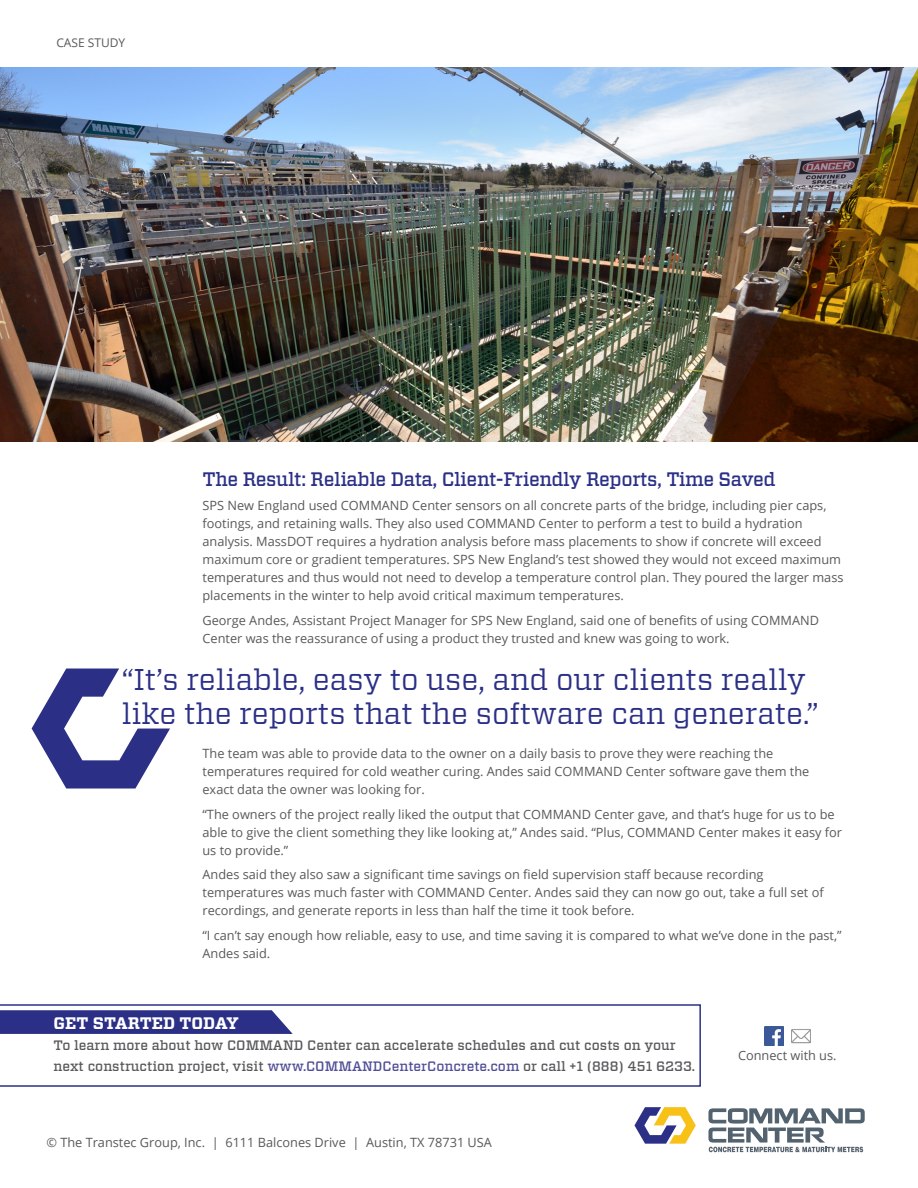
<style>
.page{position:relative;width:918px;height:1188px;background:#fff}
.page>*{position:absolute;margin:0;border:0;box-sizing:border-box;transform-origin:0 0}
.t1{font:30px/34.5px "Vitesse";color:#2b3086}
.t2{font:500 19.5px "Vitesse";letter-spacing:-.02em;color:#2b3086}
.t3{font:700 16.65px "Vitesse";color:#fff}
.t4{font:500 13.65px/21.3px "Vitesse";color:#58595b}
.t5{font:12.75px/18px "Open Sans";color:#58595b}
.t6{font:12px "Open Sans";color:#58595b}
.s1{color:#4f4e96}
</style>
<div class="page">
<svg style="left:0;top:1004px;width:701px;height:83px"></svg>
<svg style="left:32px;top:669px;width:138px;height:120px"></svg>
<svg style="left:634px;top:1107px;width:62px;height:37px"></svg>
<svg style="left:708px;top:1108px;width:157px;height:44px"></svg>
<img style="left:0;top:68px;width:710px;height:374px">
<img style="left:764px;top:1026px;width:19px;height:19px">
<img style="left:791px;top:1029px;width:19px;height:15px">
<img style="left:710px;top:68px;width:208px;height:374px">
<p class="t6" style="left:56px;top:34px;width:70px">CASE STUDY</p>
<p class="t2" style="left:202px;top:466px;width:575px">The Result: Reliable Data, Client-Friendly Reports, Time Saved</p>
<p class="t5" style="left:202px;top:496px;width:643px">SPS New England used COMMAND Center sensors on all concrete parts of the bridge, including pier caps, footings, and retaining walls. They also used COMMAND Center to perform a test to build a hydration analysis. MassDOT requires a hydration analysis before mass placements to show if concrete will exceed maximum core or gradient temperatures. SPS New England’s test showed they would not exceed maximum temperatures and thus would not need to develop a temperature control plan. They poured the larger mass placements in the winter to help avoid critical maximum temperatures.</p>
<p class="t5" style="left:202px;top:611px;width:618px">George Andes, Assistant Project Manager for SPS New England, said one of benefits of using COMMAND<br>Center was the reassurance of using a product they trusted and knew was going to work.</p>
<p class="t1" style="left:122px;top:662px;width:698px">“It’s reliable, easy to use, and our clients really like the reports that the software can generate.”</p>
<p class="t5" style="left:202px;top:744px;width:608px">The team was able to provide data to the owner on a daily basis to prove they were reaching the temperatures required for cold weather curing. Andes said COMMAND Center software gave them the exact data the owner was looking for.</p>
<p class="t5" style="left:202px;top:805px;width:641px">“The owners of the project really liked the output that COMMAND Center gave, and that’s huge for us to be able to give the client something they like looking at,” Andes said. “Plus, COMMAND Center makes it easy for us to provide.”</p>
<p class="t5" style="left:202px;top:865px;width:623px">Andes said they also saw a significant time savings on field supervision staff because recording temperatures was much faster with COMMAND Center. Andes said they can now go out, take a full set of recordings, and generate reports in less than half the time it took before.</p>
<p class="t5" style="left:202px;top:926px;width:641px">“I can’t say enough how reliable, easy to use, and time saving it is compared to what we’ve done in the past,”<br>Andes said.</p>
<p class="t3" style="left:54px;top:1012px;width:187px">GET STARTED TODAY</p>
<p class="t4" style="left:54px;top:1035px;width:643px">To learn more about how COMMAND Center can accelerate schedules and cut costs on your next construction project, visit <span class="s1">www.COMMANDCenterConcrete.com</span> or call +1 (888) 451 6233.</p>
<p class="t5" style="left:46px;top:1133px;width:447px">© The Transtec Group, Inc. | 6111 Balcones Drive | Austin, TX 78731 USA</p>
<p class="t5" style="left:738px;top:1046px;width:100px">Connect with us.</p>
</div>
